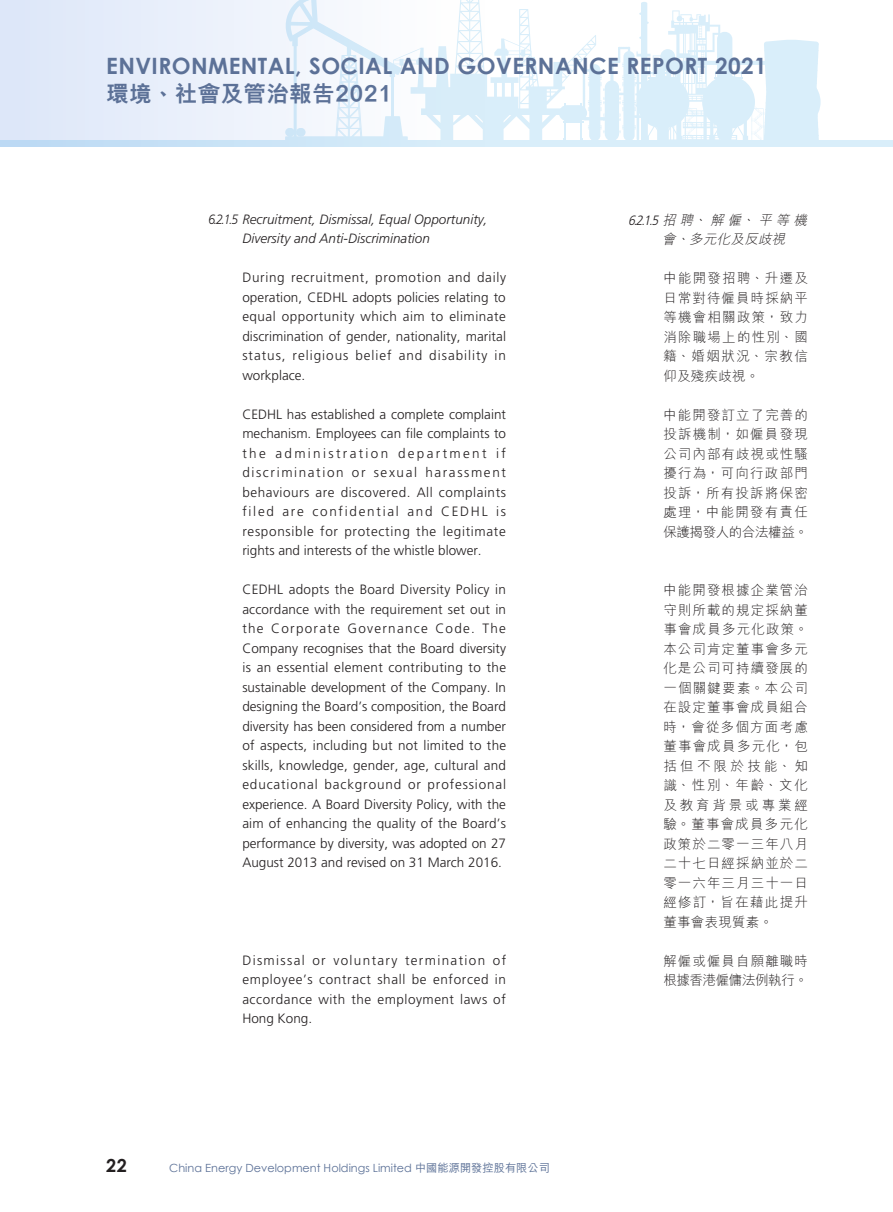
<style>
.page{position:relative;width:893px;height:1212px;background:#fff}
.page>*{position:absolute;margin:0;border:0;box-sizing:border-box;transform-origin:0 0}
.t1{font:700 22.5px "Century Gothic";letter-spacing:.02em;color:#5c7197}
.t2{font:800 22.5px "M Hei HK";letter-spacing:.015em;color:#5c7197}
.t3{font:700 18px "Century Gothic";color:#231f20}
.t4{font:300 13.5px/19.5px "Frutiger LT Std";color:#231f20;text-align:justify}
.t5{font:300 13.5px/19.5px "M Hei HK";letter-spacing:.08em;color:#231f20;text-align:justify}
.t6{font:italic 300 13.5px/19.5px "Frutiger LT Std";color:#231f20;scale:.9 1}
.t7{font:italic 300 13.5px/19.5px "M Hei HK";color:#231f20}
.t8{font:300 13.5px/19.5px "M Hei HK";letter-spacing:.025em;color:#231f20}
.t9{font:11.25px "Century Gothic";color:#5c7197}
.s1{font-family:"M Hei HK";font-weight:500}
.s2{font-family:"Frutiger LT Std"}
</style>
<div class="page">
<div style="left:0;top:0;width:485px;height:147px;background:#e7eefa"></div>
<svg style="left:284px;top:0;width:535px;height:141px"></svg>
<svg style="left:0;top:141px;width:892px;height:6px;background:#d0e8f8"></svg>
<h1 class="t1" style="left:106px;top:49px;width:662px">ENVIRONMENTAL, SOCIAL AND GOVERNANCE REPORT 2021</h1>
<h1 class="t2" style="left:106px;top:82px;width:287px">環境、社會及管治報告2021</h1>
<p class="t6" style="left:242px;top:210px;width:274px;text-indent:-34px">6.2.1.5 Recruitment, Dismissal, Equal Opportunity,<br>Diversity and Anti-Discrimination</p>
<p class="t4" style="left:242px;top:268px;width:265px">During recruitment, promotion and daily operation, CEDHL adopts policies relating to equal opportunity which aim to eliminate discrimination of gender, nationality, marital status, religious belief and disability in workplace.</p>
<p class="t4" style="left:242px;top:405px;width:265px">CEDHL has established a complete complaint mechanism. Employees can file complaints to the administration department if discrimination or sexual harassment behaviours are discovered. All complaints filed are confidential and CEDHL is responsible for protecting the legitimate rights and interests of the whistle blower.</p>
<p class="t4" style="left:242px;top:580px;width:265px">CEDHL adopts the Board Diversity Policy in accordance with the requirement set out in the Corporate Governance Code. The Company recognises that the Board diversity is an essential element contributing to the sustainable development of the Company. In designing the Board’s composition, the Board diversity has been considered from a number of aspects, including but not limited to the skills, knowledge, gender, age, cultural and educational background or professional experience. A Board Diversity Policy, with the aim of enhancing the quality of the Board’s performance by diversity, was adopted on 27<br>August 2013 and revised on 31 March 2016.</p>
<p class="t4" style="left:242px;top:950px;width:265px">Dismissal or voluntary termination of employee’s contract shall be enforced in accordance with the employment laws of Hong Kong.</p>
<h2 class="t3" style="left:106px;top:1152px;width:22px">22</h2>
<p class="t9" style="left:169px;top:1159px;width:382px">China Energy Development Holdings Limited <span class="s1">中國能源開發控股有限公司</span></p>
<p class="t7" style="left:662px;top:210px;width:149px;text-indent:-34px"><span class="s2">6.2.1.5</span> 招聘、解僱、平等機會、多元化及反歧視</p>
<p class="t5" style="left:663px;top:268px;width:146px">中能開發招聘、升遷及日常對待僱員時採納平等機會相關政策，致力消除職場上的性別、國籍、婚姻狀況、宗教信仰及殘疾歧視。</p>
<p class="t5" style="left:663px;top:405px;width:146px">中能開發訂立了完善的投訴機制，如僱員發現公司內部有歧視或性騷擾行為，可向行政部門投訴，所有投訴將保密處理，中能開發有責任保護揭發人的合法權益。</p>
<p class="t5" style="left:663px;top:580px;width:146px">中能開發根據企業管治守則所載的規定採納董事會成員多元化政策。本公司肯定董事會多元化是公司可持續發展的一個關鍵要素。本公司在設定董事會成員組合時，會從多個方面考慮董事會成員多元化，包括但不限於技能、知識、性別、年齡、文化及教育背景或專業經驗。董事會成員多元化政策於二零一三年八月二十七日經採納並於二零一六年三月三十一日經修訂，旨在藉此提升董事會表現質素。</p>
<p class="t8" style="left:663px;top:951px;width:146px">解僱或僱員自願離職時根據香港僱傭法例執行。</p>
</div>
